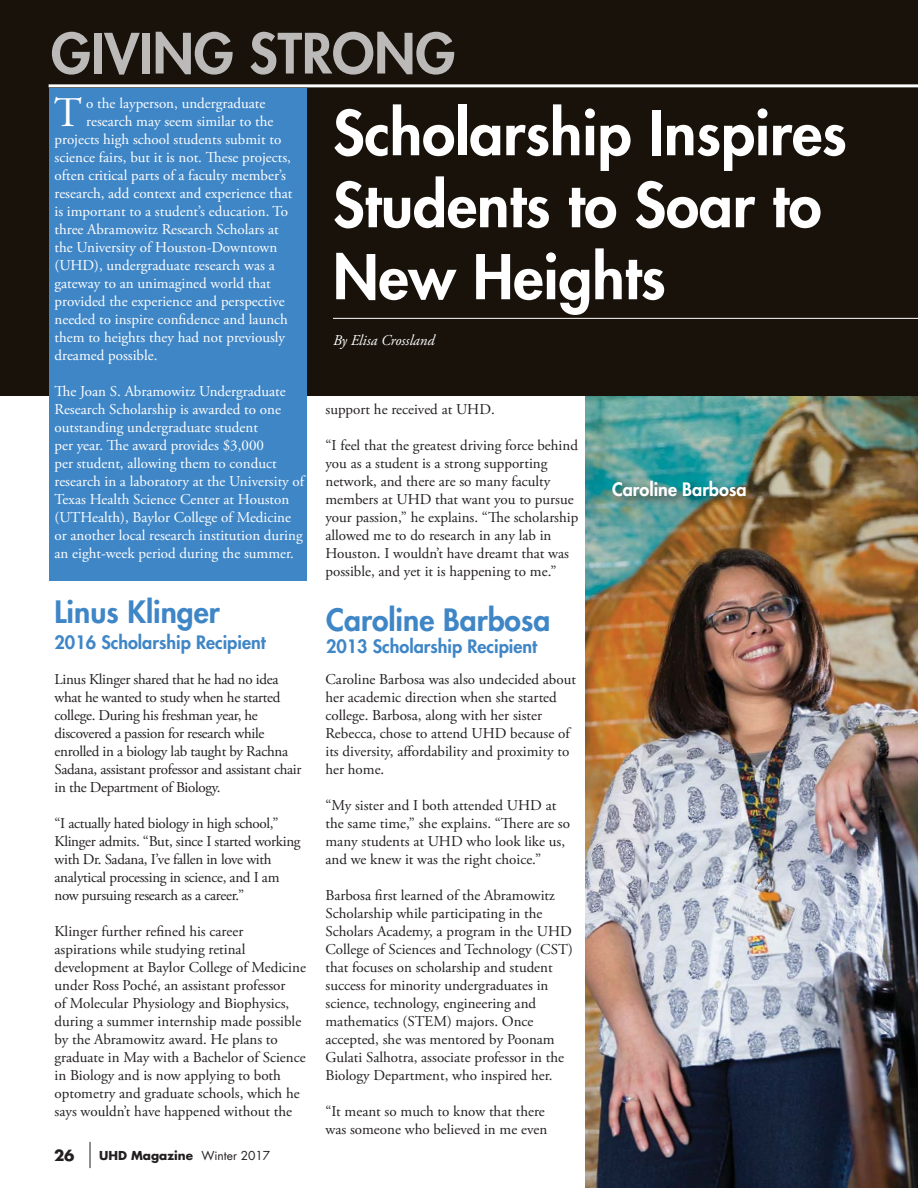
<style>
.page{position:relative;width:918px;height:1188px;background:#fff}
.page>*{position:absolute;margin:0;border:0;box-sizing:border-box;transform-origin:0 0}
.t1{font:800 60px/72px "Futura Std";color:#fff}
.t2{font:800 54px "Futura Std";color:#bbbab9}
.t3{font:42.15px "Adobe Garamond Pro";color:#fff}
.t4{font:800 30px "Futura Std";color:#3f86c7}
.t5{font:800 18px "Futura Std";color:#3f86c7}
.t6{font:800 18px "Futura Std";color:#fff}
.t7{font:15px/18px "Adobe Garamond Pro";color:#231f20}
.t8{font:15px/18px "Adobe Garamond Pro";color:#fff}
.t9{font:15px/18px "Adobe Garamond Pro";letter-spacing:-.02em;color:#231f20}
.t10{font:italic 15px "Adobe Garamond Pro";color:#fff}
.t11{font:700 15px "Futura Std";color:#231f20}
.t12{font:700 12px "Futura Std";color:#231f20}
.s1{font-weight:400}
</style>
<div class="page">
<div style="left:0;top:0;width:918px;height:396px;background:#18120b"></div>
<img style="left:585px;top:396px;width:333px;height:792px">
<hr style="left:333px;top:318px;width:585px;height:1px;background:#fff">
<hr style="left:49px;top:84px;width:869px;height:3px;background:#fff">
<div style="left:49px;top:88px;width:258px;height:492px;background:#3f86c7"></div>
<svg style="left:90px;top:1142px;width:1px;height:26px"></svg>
<img style="left:610px;top:478px;width:149px;height:31px">
<h2 class="t2" style="left:51px;top:29px;width:406px">GIVING STRONG</h2>
<h1 class="t1" style="left:333px;top:101px;width:515px">Scholarship Inspires<br>Students to Soar to<br>New Heights</h1>
<p class="t10" style="left:333px;top:334px;width:103px">By Elisa Crossland</p>
<h3 class="t3" style="left:54px;top:96px;width:29px">T</h3>
<p class="t8" style="left:86px;top:96px;width:181px">o the layperson, undergraduate</p>
<p class="t8" style="left:86px;top:114px;width:189px">research may seem similar to the</p>
<p class="t8" style="left:55px;top:132px;width:228px">projects high school students submit to</p>
<p class="t8" style="left:55px;top:150px;width:238px">science fairs, but it is not. These projects,</p>
<p class="t8" style="left:55px;top:168px;width:233px">often critical parts of a faculty member’s</p>
<p class="t8" style="left:55px;top:186px;width:239px">research, add context and experience that</p>
<p class="t8" style="left:55px;top:204px;width:235px">is important to a student’s education. To</p>
<p class="t8" style="left:55px;top:222px;width:226px">three Abramowitz Research Scholars at</p>
<p class="t8" style="left:55px;top:240px;width:224px">the University of Houston-Downtown</p>
<p class="t8" style="left:55px;top:258px;width:222px">(UHD), undergraduate research was a</p>
<p class="t8" style="left:55px;top:276px;width:218px">gateway to an unimagined world that</p>
<p class="t8" style="left:55px;top:294px;width:232px">provided the experience and perspective</p>
<p class="t8" style="left:55px;top:312px;width:235px">needed to inspire confidence and launch</p>
<p class="t8" style="left:55px;top:330px;width:232px">them to heights they had not previously</p>
<p class="t8" style="left:55px;top:348px;width:104px">dreamed possible.</p>
<p class="t8" style="left:55px;top:384px;width:251px">The Joan S. Abramowitz Undergraduate Research Scholarship is awarded to one outstanding undergraduate student<br>per year. The award provides $3,000<br>per student, allowing them to conduct research in a laboratory at the University of Texas Health Science Center at Houston (UTHealth), Baylor College of Medicine or another local research institution during an eight-week period during the summer.</p>
<p class="t7" style="left:326px;top:402px;width:171px">support he received at UHD.</p>
<p class="t7" style="left:326px;top:438px;width:254px">“I feel that the greatest driving force behind you as a student is a strong supporting network, and there are so many faculty members at UHD that want you to pursue your passion,” he explains. “The scholarship allowed me to do research in any lab in Houston. I wouldn’t have dreamt that was possible, and yet it is happening to me.”</p>
<p class="t6" style="left:612px;top:481px;width:136px">Caroline Barbosa</p>
<h3 class="t4" style="left:55px;top:598px;width:167px">Linus Klinger</h3>
<p class="t5" style="left:55px;top:634px;width:213px">2016 Scholarship Recipient</p>
<p class="t9" style="left:55px;top:672px;width:248px">Linus Klinger shared that he had no idea what he wanted to study when he started college. During his freshman year, he discovered a passion for research while enrolled in a biology lab taught by Rachna Sadana, assistant professor and assistant chair in the Department of Biology.</p>
<p class="t9" style="left:55px;top:816px;width:248px">“I actually hated biology in high school,” Klinger admits. “But, since I started working with Dr. Sadana, I’ve fallen in love with analytical processing in science, and I am now pursuing research as a career.”</p>
<p class="t7" style="left:55px;top:924px;width:253px">Klinger further refined his career aspirations while studying retinal development at Baylor College of Medicine under Ross Poché, an assistant professor<br>of Molecular Physiology and Biophysics, during a summer internship made possible by the Abramowitz award. He plans to graduate in May with a Bachelor of Science in Biology and is now applying to both optometry and graduate schools, which he says wouldn’t have happened without the</p>
<p class="t11" style="left:54px;top:1149px;width:22px">26</p>
<p class="t12" style="left:99px;top:1150px;width:173px">UHD Magazine <span class="s1">Winter 2017</span></p>
<h3 class="t4" style="left:326px;top:606px;width:226px">Caroline Barbosa</h3>
<p class="t5" style="left:326px;top:638px;width:213px">2013 Scholarship Recipient</p>
<p class="t7" style="left:326px;top:672px;width:252px">Caroline Barbosa was also undecided about her academic direction when she started college. Barbosa, along with her sister Rebecca, chose to attend UHD because of its diversity, affordability and proximity to her home.</p>
<p class="t7" style="left:326px;top:798px;width:246px">“My sister and I both attended UHD at the same time,” she explains. “There are so many students at UHD who look like us, and we knew it was the right choice.”</p>
<p class="t7" style="left:326px;top:888px;width:249px">Barbosa first learned of the Abramowitz Scholarship while participating in the Scholars Academy, a program in the UHD College of Sciences and Technology (CST) that focuses on scholarship and student success for minority undergraduates in science, technology, engineering and mathematics (STEM) majors. Once accepted, she was mentored by Poonam Gulati Salhotra, associate professor in the Biology Department, who inspired her.</p>
<p class="t7" style="left:326px;top:1104px;width:223px">“It meant so much to know that there was someone who believed in me even</p>
</div>
